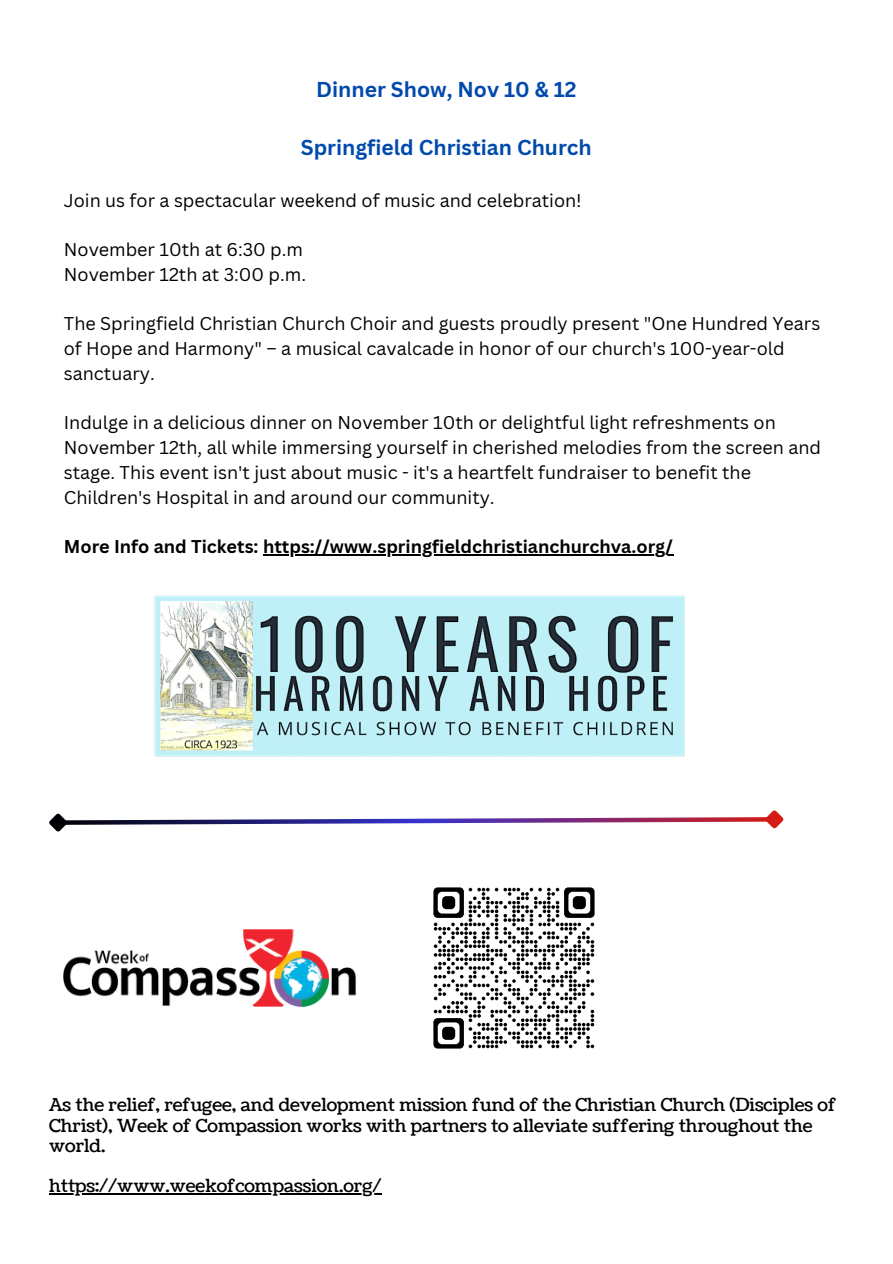
<style>
.page{position:relative;width:893px;height:1264px;background:#fff}
.page>*{position:absolute;margin:0;border:0;box-sizing:border-box;transform-origin:0 0}
.t1{font:700 21px "Canva Sans";color:#004aad}
.t2{font:18px/24.8px "Canva Sans";color:#000}
.t3{font:18px/20.2px "Coustard";color:#000}
.t4{font:700 18px "Canva Sans";color:#000}
</style>
<div class="page">
<svg style="left:49px;top:810px;width:735px;height:22px"></svg>
<img style="left:154px;top:595px;width:531px;height:162px">
<img style="left:64px;top:930px;width:292px;height:76px">
<img style="left:433px;top:887px;width:162px;height:162px">
<hr style="left:263px;top:554px;width:410px;height:1px;background:#000">
<hr style="left:49px;top:1193px;width:333px;height:1px;background:#000">
<p class="t1" style="left:316px;top:74px;width:262px">Dinner Show, Nov 10 &amp; 12</p>
<p class="t1" style="left:301px;top:133px;width:292px">Springfield Christian Church</p>
<p class="t2" style="left:64px;top:187px;width:519px">Join us for a spectacular weekend of music and celebration!</p>
<p class="t2" style="left:64px;top:237px;width:241px">November 10th at 6:30 p.m</p>
<p class="t2" style="left:64px;top:261px;width:244px">November 12th at 3:00 p.m.</p>
<p class="t2" style="left:64px;top:311px;width:758px">The Springfield Christian Church Choir and guests proudly present "One Hundred Years of Hope and Harmony" – a musical cavalcade in honor of our church's 100-year-old sanctuary.</p>
<p class="t2" style="left:64px;top:410px;width:758px">Indulge in a delicious dinner on November 10th or delightful light refreshments on November 12th, all while immersing yourself in cherished melodies from the screen and stage. This event isn't just about music - it's a heartfelt fundraiser to benefit the Children's Hospital in and around our community.</p>
<p class="t4" style="left:64px;top:534px;width:610px">More Info and Tickets: https://www.springfieldchristianchurchva.org/</p>
<p class="t3" style="left:49px;top:1095px;width:788px">As the relief, refugee, and development mission fund of the Christian Church (Disciples of<br>Christ), Week of Compassion works with partners to alleviate suffering throughout the world.</p>
<p class="t3" style="left:49px;top:1176px;width:334px">https://www.weekofcompassion.org/</p>
</div>
